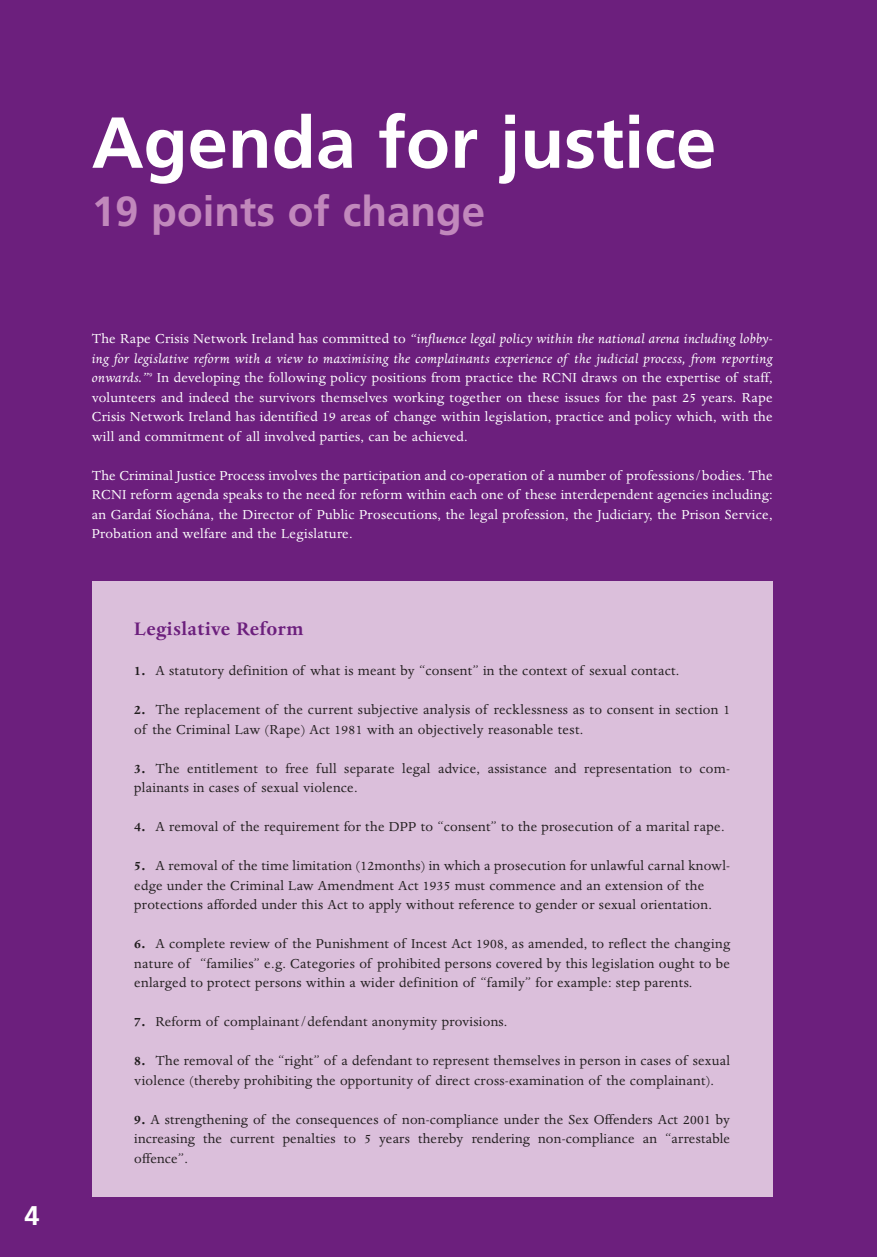
<style>
.page{position:relative;width:877px;height:1257px;background:#fff}
.page>*{position:absolute;margin:0;border:0;box-sizing:border-box;transform-origin:0 0}
.t1{font:700 72px "Frutiger";color:#fff}
.t2{font:700 42px "Frutiger";color:#c188bc}
.t3{font:700 27px "Frutiger";color:#fff}
.t4{font:700 21px "Dante";letter-spacing:.02em;color:#6c1f7d}
.t5{font:15px/19.5px "Dante";letter-spacing:.02em;color:#231f20}
.t6{font:15px/19.5px "Dante";letter-spacing:.02em;color:#fff;text-align:justify}
.s1{font-style:italic}
.s2{font-weight:700}
</style>
<div class="page">
<div style="left:0;top:0;width:876px;height:1256px;background:#6c1f7d"></div>
<div style="left:92px;top:580px;width:680px;height:616px;background:#dbbfdb"></div>
<h3 class="t3" style="left:25px;top:1204px;width:17px">4</h3>
<h1 class="t1" style="left:92px;top:114px;width:625px">Agenda for justice</h1>
<h2 class="t2" style="left:92px;top:195px;width:395px">19 points of change</h2>
<p class="t6" style="left:92px;top:330px;width:682px">The Rape Crisis Network Ireland has committed to <span class="s1">“influence legal policy within the national arena including lobby&shy;ing for legislative reform with a view to maximising the complainants experience of the judicial process, from reporting onwards.”</span><sup>9</sup> In developing the following policy positions from practice the RCNI draws on the expertise of staff, volunteers and indeed the survivors themselves working together on these issues for the past 25 years. Rape Crisis Network Ireland has identified 19 areas of change within legislation, practice and policy which, with the will and commitment of all involved parties, can be achieved.</p>
<p class="t6" style="left:92px;top:467px;width:682px">The Criminal Justice Process involves the participation and co-operation of a number of professions/bodies. The RCNI reform agenda speaks to the need for reform within each one of these interdependent agencies including: an Gardaí Síochána, the Director of Public Prosecutions, the legal profession, the Judiciary, the Prison Service, Probation and welfare and the Legislature.</p>
<h3 class="t4" style="left:134px;top:620px;width:171px">Legislative Reform</h3>
<p class="t5" style="left:134px;top:662px;width:546px"><span class="s2">1.</span> A statutory definition of what is meant by “consent” in the context of sexual contact.</p>
<p class="t5" style="left:134px;top:701px;width:597px"><span class="s2">2.</span> The replacement of the current subjective analysis of recklessness as to consent in section 1 of the Criminal Law (Rape) Act 1981 with an objectively reasonable test.</p>
<p class="t5" style="left:134px;top:759px;width:597px"><span class="s2">3.</span> The entitlement to free full separate legal advice, assistance and representation to com&shy;plainants in cases of sexual violence.</p>
<p class="t5" style="left:134px;top:818px;width:591px"><span class="s2">4.</span> A removal of the requirement for the DPP to “consent” to the prosecution of a marital rape.</p>
<p class="t5" style="left:134px;top:857px;width:597px"><span class="s2">5.</span> A removal of the time limitation (12months) in which a prosecution for unlawful carnal knowl&shy;edge under the Criminal Law Amendment Act 1935 must commence and an extension of the protections afforded under this Act to apply without reference to gender or sexual orientation.</p>
<p class="t5" style="left:134px;top:935px;width:597px;text-align:justify"><span class="s2">6.</span> A complete review of the Punishment of Incest Act 1908, as amended, to reflect the changing nature of “families” e.g. Categories of prohibited persons covered by this legislation ought to be enlarged to protect persons within a wider definition of “family” for example: step parents.</p>
<p class="t5" style="left:134px;top:1013px;width:374px"><span class="s2">7.</span> Reform of complainant/defendant anonymity provisions.</p>
<p class="t5" style="left:134px;top:1052px;width:597px"><span class="s2">8.</span> The removal of the “right” of a defendant to represent themselves in person in cases of sexual violence (thereby prohibiting the opportunity of direct cross-examination of the complainant).</p>
<p class="t5" style="left:134px;top:1110px;width:597px;text-align:justify"><span class="s2">9.</span> A strengthening of the consequences of non-compliance under the Sex Offenders Act 2001 by increasing the current penalties to 5 years thereby rendering non-compliance an “arrestable offence”.</p>
</div>
